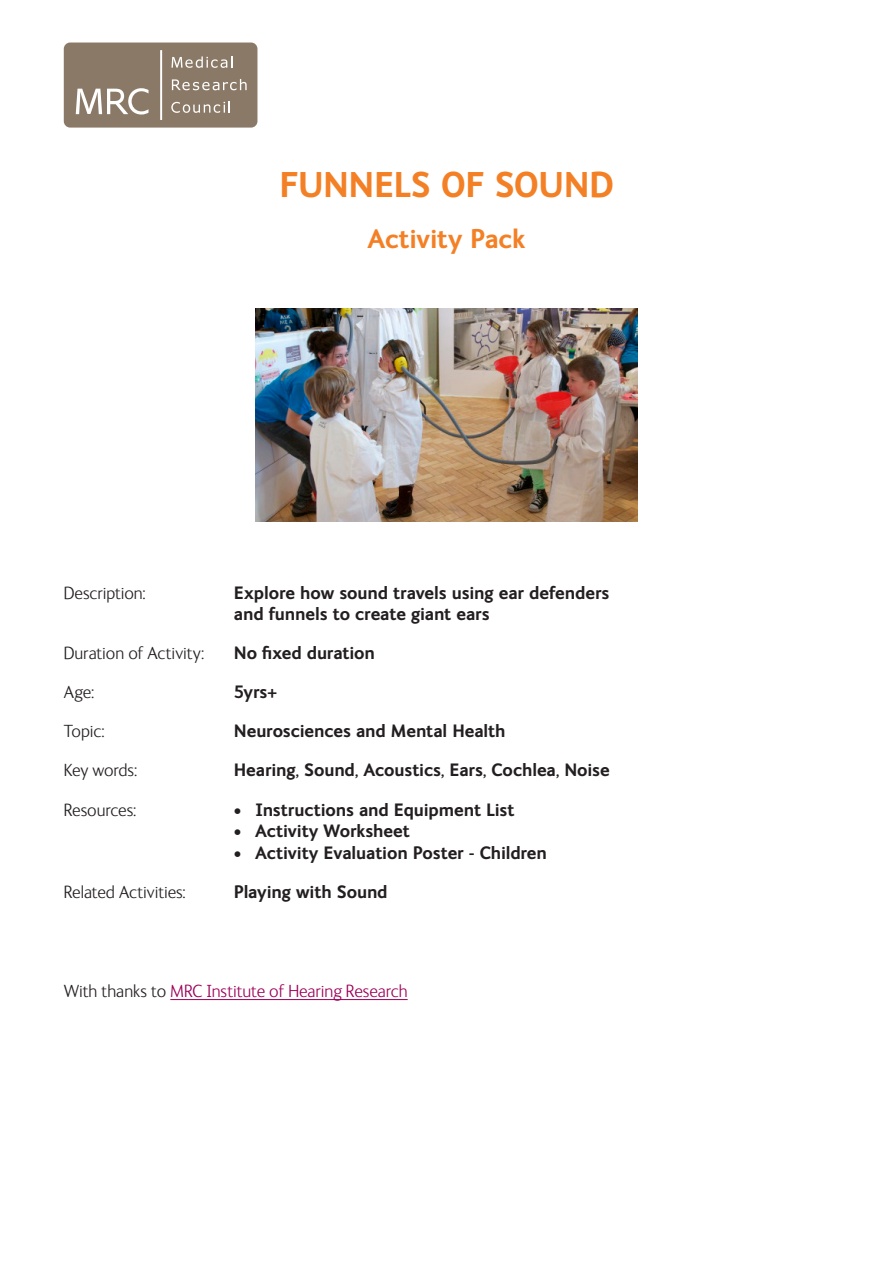
<style>
.page{position:relative;width:893px;height:1263px;background:#fff}
.page>*{position:absolute;margin:0;border:0;box-sizing:border-box;transform-origin:0 0}
.Main_Title{font:700 36px "FS Ingrid";letter-spacing:-.015em;color:#f48026}
.Sub_Title{font:700 27px "FS Ingrid";letter-spacing:-.005em;color:#f48026}
.Table_Copy___Bold{font:700 18px/21.6px "FS Ingrid";letter-spacing:-.005em;color:#231f20}
.Table_Copy{font:300 18px "FS Ingrid";color:#231f20}
.Body_Copy_-_12pt{font:300 18px "FS Ingrid";letter-spacing:-.005em;color:#9c0159}
.s1{color:#231f20}
</style>
<div class="page">
<div style="left:64px;top:43px;width:193px;height:85px;background:#8a7966;border-radius:6px"></div>
<svg style="left:76px;top:88px;width:73px;height:27px"></svg>
<svg style="left:160px;top:50px;width:2px;height:70px"></svg>
<svg style="left:171px;top:101px;width:59px;height:12px"></svg>
<svg style="left:172px;top:79px;width:75px;height:11px"></svg>
<svg style="left:171px;top:56px;width:61px;height:12px"></svg>
<hr style="left:170px;top:999px;width:238px;height:1px;background:#9c0159">
<img style="left:255px;top:309px;width:383px;height:212px">
<p class="Main_Title" style="left:279px;top:161px;width:336px">FUNNELS OF SOUND</p>
<p class="Sub_Title" style="left:368px;top:220px;width:159px">Activity Pack</p>
<p class="Table_Copy" style="left:64px;top:581px;width:84px">Description:</p>
<p class="Table_Copy___Bold" style="left:234px;top:581px;width:377px">Explore how sound travels using ear defenders and funnels to create giant ears</p>
<p class="Table_Copy" style="left:64px;top:642px;width:142px">Duration of Activity:</p>
<p class="Table_Copy___Bold" style="left:234px;top:642px;width:143px">No fixed duration</p>
<p class="Table_Copy" style="left:64px;top:681px;width:32px">Age:</p>
<p class="Table_Copy___Bold" style="left:234px;top:681px;width:45px">5yrs+</p>
<p class="Table_Copy" style="left:64px;top:720px;width:42px">Topic:</p>
<p class="Table_Copy___Bold" style="left:234px;top:720px;width:273px">Neurosciences and Mental Health</p>
<p class="Table_Copy" style="left:64px;top:759px;width:75px">Key words:</p>
<p class="Table_Copy___Bold" style="left:234px;top:759px;width:377px">Hearing, Sound, Acoustics, Ears, Cochlea, Noise</p>
<p class="Table_Copy" style="left:64px;top:798px;width:74px">Resources:</p>
<p class="Table_Copy___Bold" style="left:234px;top:798px;width:282px">• Instructions and Equipment List</p>
<p class="Table_Copy___Bold" style="left:234px;top:819px;width:178px">• Activity Worksheet</p>
<p class="Table_Copy___Bold" style="left:234px;top:841px;width:315px">• Activity Evaluation Poster - Children</p>
<p class="Table_Copy" style="left:64px;top:880px;width:124px">Related Activities:</p>
<p class="Table_Copy___Bold" style="left:234px;top:880px;width:155px">Playing with Sound</p>
<p class="Body_Copy_-_12pt" style="left:64px;top:979px;width:345px"><span class="s1">With thanks to</span> MRC Institute of Hearing Research</p>
</div>
